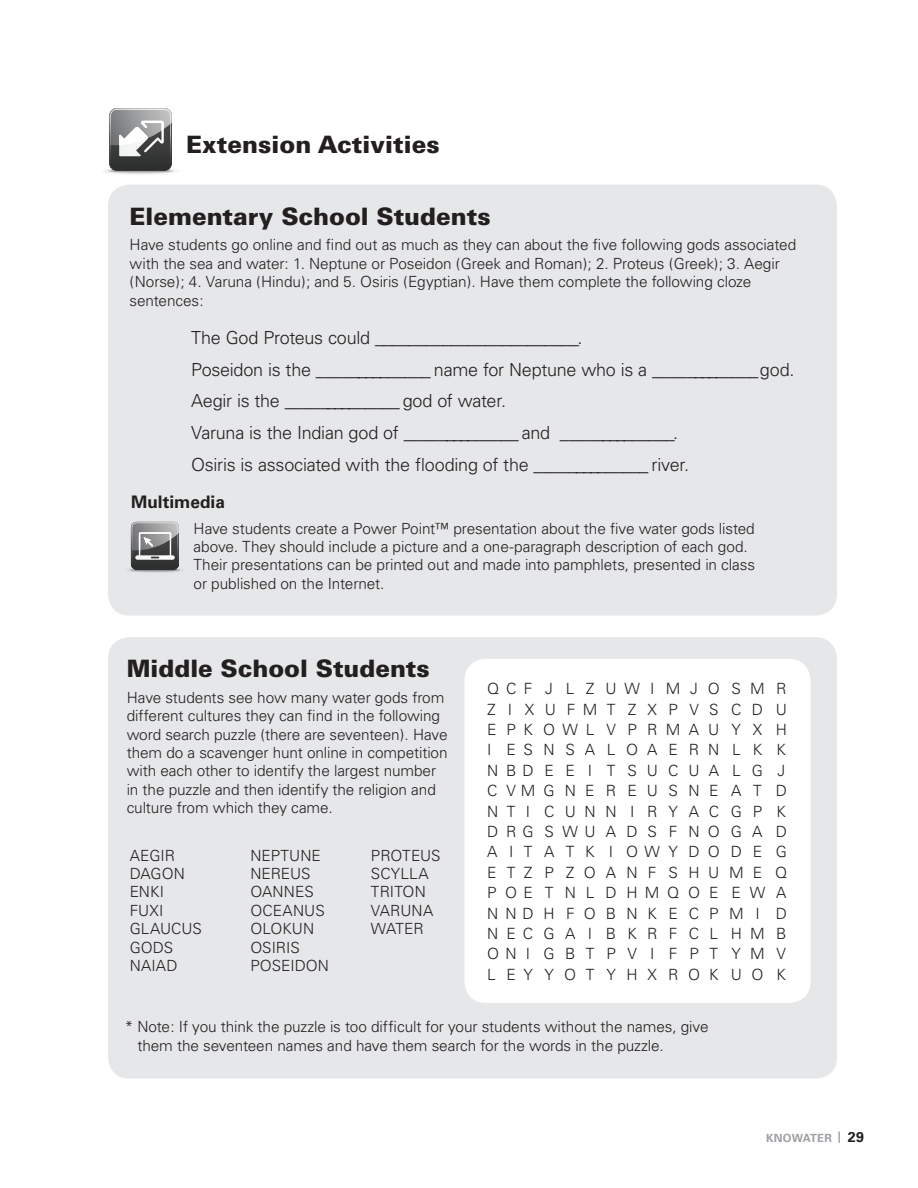
<style>
.page{position:relative;width:918px;height:1188px;background:#fff}
.page>*{position:absolute;margin:0;border:0;box-sizing:border-box;transform-origin:0 0}
.instructions{font:900 24px "Univers";letter-spacing:-.005em;color:#231f20}
.reflection_headers{font:900 24px "Univers";color:#231f20}
.instructions-2{font:300 18px "Univers";letter-spacing:-.015em;color:#231f20}
.materials{font:700 17.25px "Univers";color:#231f20}
.instructions-3{font:300 15.45px "Univers";letter-spacing:.69em;color:#231f20}
.instructions-4{font:300 15.45px "Univers";letter-spacing:.725em;color:#231f20}
.instructions-5{font:300 15.45px "Univers";letter-spacing:.58em;color:#231f20}
.instructions-6{font:300 15.3px/18.5px "Univers";letter-spacing:-.005em;color:#231f20}
.t1{font:700 11.25px "Univers";letter-spacing:.015em;color:#9fa0a4}
.s1{font-size:14.25px;color:#231f20}
</style>
<div class="page">
<div style="left:108px;top:185px;width:729px;height:431px;background:#e6e7e9;border-radius:22px"></div>
<div style="left:108px;top:637px;width:729px;height:442px;background:#e6e7e9;border-radius:22px"></div>
<div style="left:464px;top:659px;width:347px;height:344px;background:#fff;border-radius:22px"></div>
<div style="left:103px;top:167px;width:76px;height:8px;background:#fbfbfb;border-radius:50%"></div>
<div style="left:103px;top:167px;width:75px;height:8px;background:#f9f9f9;border-radius:50%"></div>
<div style="left:105px;top:168px;width:71px;height:6px;background:#f5f5f6;border-radius:50%"></div>
<div style="left:107px;top:168px;width:68px;height:6px;background:#f1f2f3;border-radius:50%"></div>
<svg style="left:107px;top:168px;width:67px;height:6px"></svg>
<div style="left:107px;top:168px;width:67px;height:5px;background:#f0f0f1;border-radius:50%"></div>
<div style="left:108px;top:168px;width:65px;height:5px;background:#e0e1e3;border-radius:50%"></div>
<hr style="left:108px;top:169px;width:65px;height:4px;background:#d3d4d6;border-radius:50%">
<hr style="left:110px;top:169px;width:62px;height:4px;background:#d9dadc;border-radius:50%">
<hr style="left:110px;top:169px;width:61px;height:4px;background:#c5c6c8;border-radius:50%">
<svg style="left:109px;top:108px;width:63px;height:64px"></svg>
<div style="left:125px;top:567px;width:60px;height:6px;background:#dde0e2;border-radius:50%"></div>
<div style="left:127px;top:567px;width:56px;height:6px;background:#daddde;border-radius:50%"></div>
<div style="left:128px;top:567px;width:54px;height:6px;background:#d2d3d6;border-radius:50%"></div>
<div style="left:128px;top:567px;width:54px;height:5px;background:#d9dbde;border-radius:50%"></div>
<hr style="left:129px;top:568px;width:52px;height:4px;background:#cacbcf;border-radius:50%">
<hr style="left:130px;top:568px;width:50px;height:4px;background:#c5c7ca;border-radius:50%">
<hr style="left:131px;top:568px;width:48px;height:4px;background:#b7b8bc;border-radius:50%">
<svg style="left:131px;top:522px;width:48px;height:49px;background:#7d7e7e"></svg>
<p class="reflection_headers" style="left:186px;top:129px;width:255px">Extension Activities</p>
<p class="instructions" style="left:130px;top:202px;width:363px">Elementary School Students</p>
<p class="instructions-6" style="left:130px;top:236px;width:668px">Have students go online and find out as much as they can about the five following gods associated with the sea and water: 1. Neptune or Poseidon (Greek and Roman); 2. Proteus (Greek); 3. Aegir (Norse); 4. Varuna (Hindu); and 5. Osiris (Egyptian). Have them complete the following cloze sentences:</p>
<p class="instructions-2" style="left:191px;top:327px;width:389px">The God Proteus could ________________________.</p>
<p class="instructions-2" style="left:191px;top:359px;width:601px">Poseidon is the ______________ name for Neptune who is a _____________ god.</p>
<p class="instructions-2" style="left:191px;top:390px;width:313px">Aegir is the ______________ god of water.</p>
<p class="instructions-2" style="left:191px;top:422px;width:485px">Varuna is the Indian god of ______________ and ______________.</p>
<p class="instructions-2" style="left:191px;top:453px;width:496px">Osiris is associated with the flooding of the ______________ river.</p>
<p class="materials" style="left:131px;top:492px;width:95px">Multimedia</p>
<p class="instructions-6" style="left:194px;top:519px;width:563px">Have students create a Power Point™ presentation about the five water gods listed above. They should include a picture and a one-paragraph description of each god.<br>Their presentations can be printed out and made into pamphlets, presented in class or published on the Internet.</p>
<p class="instructions" style="left:127px;top:654px;width:305px">Middle School Students</p>
<p class="instructions-6" style="left:127px;top:688px;width:322px">Have students see how many water gods from different cultures they can find in the following word search puzzle (there are seventeen). Have them do a scavenger hunt online in competition with each other to identify the largest number in the puzzle and then identify the religion and culture from which they came.</p>
<p class="instructions-6" style="left:130px;top:846px;width:47px">AEGIR</p>
<p class="instructions-6" style="left:130px;top:864px;width:57px">DAGON</p>
<p class="instructions-6" style="left:130px;top:883px;width:36px">ENKI</p>
<p class="instructions-6" style="left:130px;top:901px;width:35px">FUXI</p>
<p class="instructions-6" style="left:130px;top:920px;width:74px">GLAUCUS</p>
<p class="instructions-6" style="left:130px;top:938px;width:45px">GODS</p>
<p class="instructions-6" style="left:130px;top:957px;width:49px">NAIAD</p>
<p class="instructions-6" style="left:250px;top:846px;width:72px">NEPTUNE</p>
<p class="instructions-6" style="left:250px;top:864px;width:62px">NEREUS</p>
<p class="instructions-6" style="left:250px;top:883px;width:65px">OANNES</p>
<p class="instructions-6" style="left:250px;top:901px;width:76px">OCEANUS</p>
<p class="instructions-6" style="left:250px;top:920px;width:65px">OLOKUN</p>
<p class="instructions-6" style="left:250px;top:938px;width:51px">OSIRIS</p>
<p class="instructions-6" style="left:250px;top:957px;width:80px">POSEIDON</p>
<p class="instructions-6" style="left:371px;top:846px;width:71px">PROTEUS</p>
<p class="instructions-6" style="left:371px;top:864px;width:59px">SCYLLA</p>
<p class="instructions-6" style="left:371px;top:883px;width:56px">TRITON</p>
<p class="instructions-6" style="left:371px;top:901px;width:64px">VARUNA</p>
<p class="instructions-6" style="left:371px;top:920px;width:54px">WATER</p>
<p class="instructions-4" style="left:487px;top:679px;width:301px">QCFJLZ U W I M J OSMR</p>
<p class="instructions-4" style="left:487px;top:700px;width:301px">ZIXUFMTZXPVSCDU</p>
<p class="instructions-5" style="left:487px;top:720px;width:301px">EPKOWL VPRMAU YX H</p>
<p class="instructions-3" style="left:487px;top:741px;width:300px">I E S N S A L O A E R N L K K</p>
<p class="instructions-3" style="left:487px;top:761px;width:299px">N B D E E I T S U C U A L G J</p>
<p class="instructions-3" style="left:487px;top:781px;width:301px">C V M G N E R E U S N E A T D</p>
<p class="instructions-3" style="left:487px;top:802px;width:300px">N T I C U N N I R Y A C G P K</p>
<p class="instructions-3" style="left:487px;top:822px;width:301px">D R G S W U A D S F N O G A D</p>
<p class="instructions-3" style="left:487px;top:843px;width:301px">A I T A T K I O W Y D O D E G</p>
<p class="instructions-3" style="left:487px;top:863px;width:302px">E T Z P Z O A N F S H U M E Q</p>
<p class="instructions-3" style="left:487px;top:883px;width:301px">P O E T N L D H M Q O E E W A</p>
<p class="instructions-3" style="left:487px;top:904px;width:301px">N N D H F O B N K E C P M I D</p>
<p class="instructions-3" style="left:487px;top:924px;width:301px">N E C G A I B K R F C L H M B</p>
<p class="instructions-3" style="left:487px;top:945px;width:300px">O N I G B T P V I F P T Y M V</p>
<p class="instructions-3" style="left:487px;top:965px;width:300px">L E Y Y O T Y H X R O K U O K</p>
<p class="instructions-6" style="left:137px;top:1018px;width:573px;text-indent:-13px">* Note: If you think the puzzle is too difficult for your students without the names, give them the seventeen names and have them search for the words in the puzzle.</p>
<p class="t1" style="left:766px;top:1131px;width:99px">KNOWATER | <span class="s1">29</span></p>
</div>
